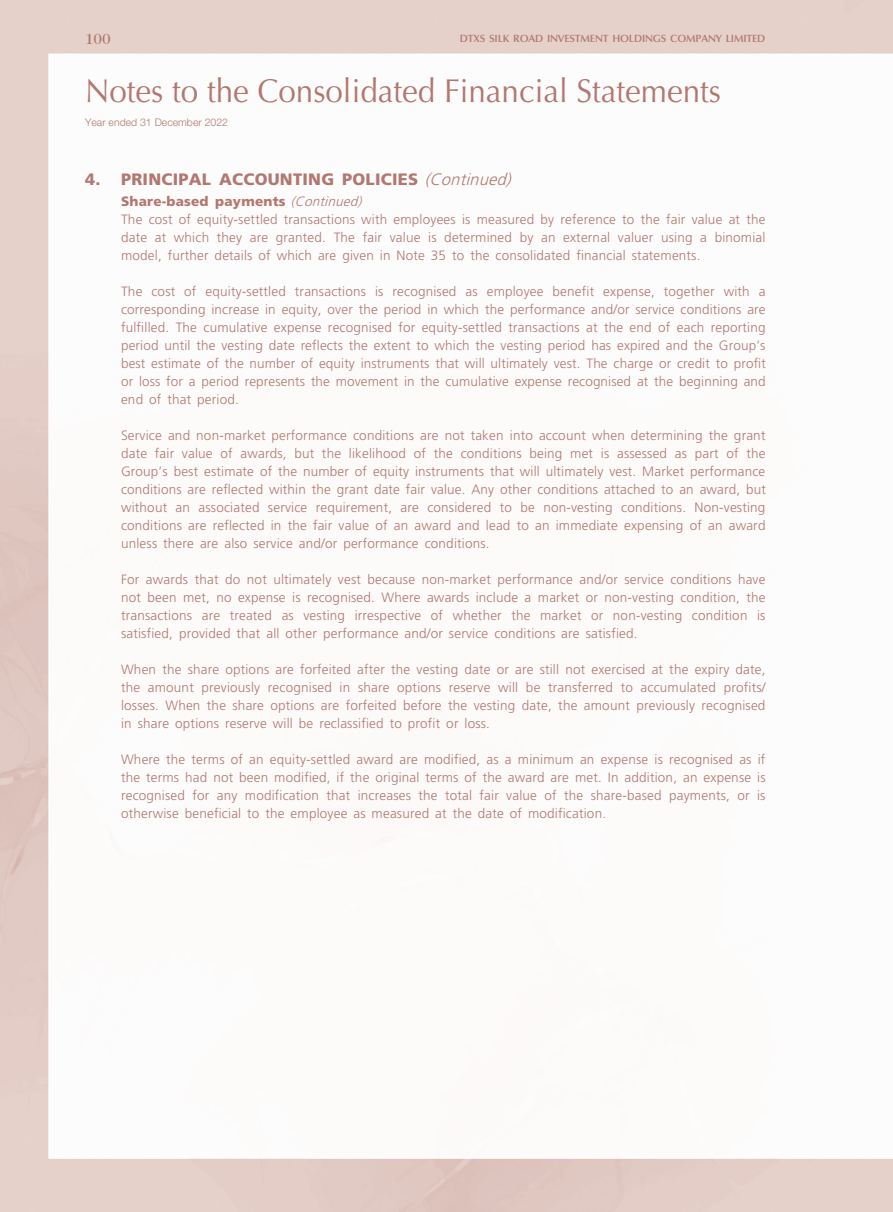
<style>
.page{position:relative;width:893px;height:1212px;background:#fff}
.page>*{position:absolute;margin:0;border:0;box-sizing:border-box;transform-origin:0 0}
.t1{font:33px "Optima LT Std";color:#b27870;scale:.95 1}
._03_H1{font:900 16.5px "Frutiger LT Std";letter-spacing:.015em;color:#b27870}
.t2{font:500 15px "Caslon 224 Std";color:#b27870}
._01_Body_Text{font:300 13.5px/18px "Frutiger LT Std";letter-spacing:.015em;color:#b27870;text-align:justify}
._04___H2{font:900 13.5px "Frutiger LT Std";letter-spacing:.015em;color:#b27870}
.t3{font:600 10.5px "Optima LT Std";letter-spacing:-.015em;color:#b27870}
.t4{font:300 10.5px "Helvetica Neue LT Std";color:#b27870}
.s1{font-weight:300;font-style:italic}
</style>
<div class="page">
<img style="left:0;top:0;width:893px;height:1212px">
<p class="t2" style="left:85px;top:30px;width:27px">100</p>
<p class="t3" style="left:460px;top:33px;width:307px">DTXS SILK ROAD INVESTMENT HOLDINGS COMPANY LIMITED</p>
<h1 class="t1" style="left:85px;top:71px;width:671px">Notes to the Consolidated Financial Statements</h1>
<p class="t4" style="left:85px;top:116px;width:144px">Year ended 31 December 2022</p>
<p class="_03_H1" style="left:85px;top:169px;width:432px">4. PRINCIPAL ACCOUNTING POLICIES <span class="s1">(Continued)</span></p>
<p class="_04___H2" style="left:121px;top:193px;width:246px">Share-based payments <span class="s1">(Continued)</span></p>
<p class="_01_Body_Text" style="left:121px;top:210px;width:646px">The cost of equity-settled transactions with employees is measured by reference to the fair value at the date at which they are granted. The fair value is determined by an external valuer using a binomial model, further details of which are given in Note 35 to the consolidated financial statements.</p>
<p class="_01_Body_Text" style="left:121px;top:282px;width:646px">The cost of equity-settled transactions is recognised as employee benefit expense, together with a corresponding increase in equity, over the period in which the performance and/or service conditions are fulfilled. The cumulative expense recognised for equity-settled transactions at the end of each reporting period until the vesting date reflects the extent to which the vesting period has expired and the Group’s best estimate of the number of equity instruments that will ultimately vest. The charge or credit to profit or loss for a period represents the movement in the cumulative expense recognised at the beginning and end of that period.</p>
<p class="_01_Body_Text" style="left:121px;top:426px;width:646px">Service and non-market performance conditions are not taken into account when determining the grant date fair value of awards, but the likelihood of the conditions being met is assessed as part of the Group’s best estimate of the number of equity instruments that will ultimately vest. Market performance conditions are reflected within the grant date fair value. Any other conditions attached to an award, but without an associated service requirement, are considered to be non-vesting conditions. Non-vesting conditions are reflected in the fair value of an award and lead to an immediate expensing of an award unless there are also service and/or performance conditions.</p>
<p class="_01_Body_Text" style="left:121px;top:570px;width:646px">For awards that do not ultimately vest because non-market performance and/or service conditions have not been met, no expense is recognised. Where awards include a market or non-vesting condition, the transactions are treated as vesting irrespective of whether the market or non-vesting condition is satisfied, provided that all other performance and/or service conditions are satisfied.</p>
<p class="_01_Body_Text" style="left:121px;top:660px;width:646px">When the share options are forfeited after the vesting date or are still not exercised at the expiry date, the amount previously recognised in share options reserve will be transferred to accumulated profits/ losses. When the share options are forfeited before the vesting date, the amount previously recognised in share options reserve will be reclassified to profit or loss.</p>
<p class="_01_Body_Text" style="left:121px;top:750px;width:646px">Where the terms of an equity-settled award are modified, as a minimum an expense is recognised as if the terms had not been modified, if the original terms of the award are met. In addition, an expense is recognised for any modification that increases the total fair value of the share-based payments, or is otherwise beneficial to the employee as measured at the date of modification.</p>
</div>
